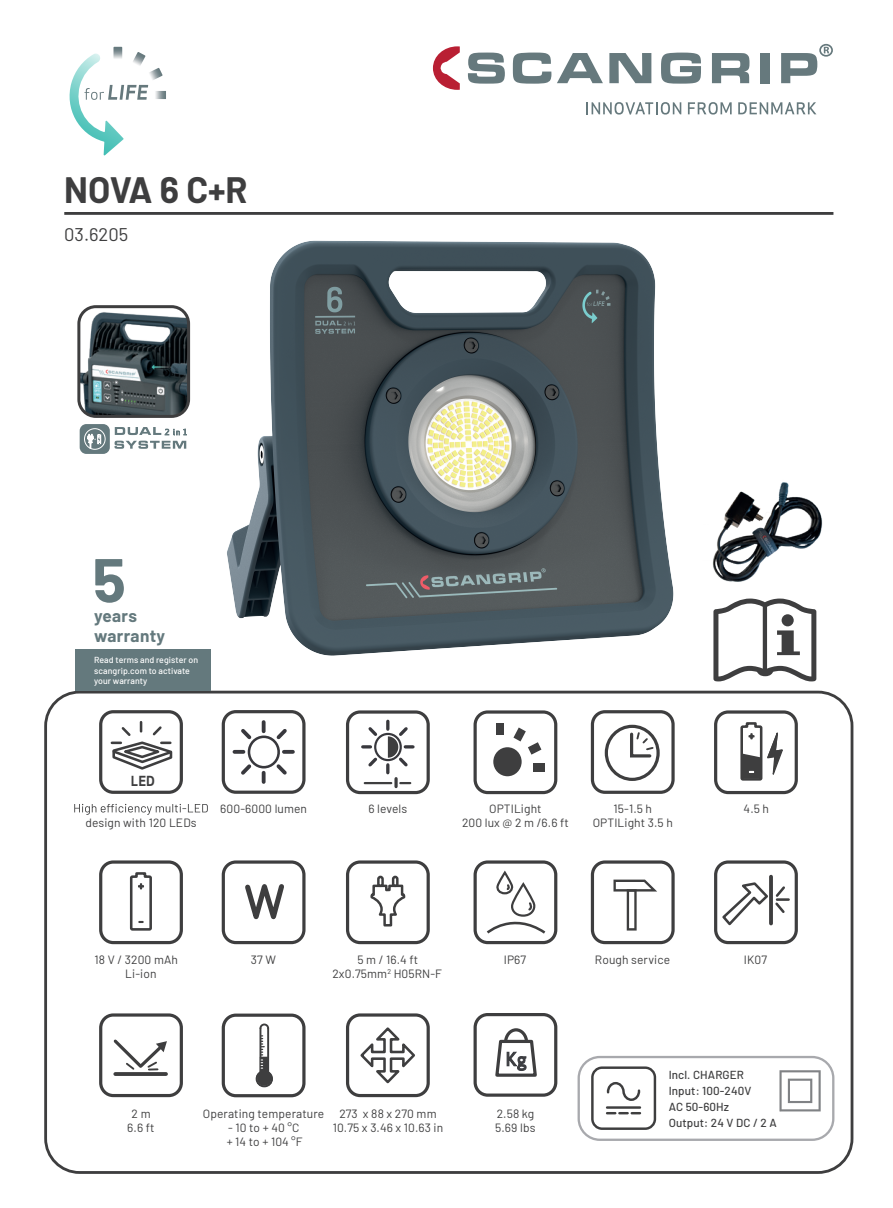
<style>
.page{position:relative;width:893px;height:1208px;background:#fff}
.page>*{position:absolute;margin:0;border:0;box-sizing:border-box;transform-origin:0 0}
.t1{font:700 61.8px "Barlow";color:#64797d}
.t2{font:700 36px "Barlow";color:#3e3e3f}
.t3{font:18.3px "Barlow";color:#3e3e3f}
.t4{font:700 17.1px "Barlow";letter-spacing:.02em;color:#64797d}
.t5{font:700 13.5px "Apex Sans";color:#3e3e3f}
.t6{font:12px/14.4px "Barlow";letter-spacing:.01em;color:#3e3e3f;text-align:center}
.t7{font:500 11.7px/15.9px "Barlow";letter-spacing:.01em;color:#3e3e3f}
.t8{font:500 8.7px/10.5px "Barlow";letter-spacing:.005em;color:#fff}
</style>
<div class="page">
<div style="left:44px;top:690px;width:809px;height:483px;border:3px solid #3e3e3f;border-radius:34px"></div>
<div style="left:222px;top:710px;width:84px;height:84px;border:3px solid #3e3e3f;border-radius:13px"></div>
<div style="left:248px;top:735px;width:32px;height:33px;border:3px solid #38383d;border-radius:50%"></div>
<svg style="left:262px;top:722px;width:4px;height:9px"></svg>
<svg style="left:262px;top:772px;width:4px;height:10px"></svg>
<svg style="left:284px;top:750px;width:9px;height:3px"></svg>
<svg style="left:234px;top:750px;width:9px;height:3px"></svg>
<svg style="left:273px;top:729px;width:14px;height:13px"></svg>
<svg style="left:241px;top:761px;width:14px;height:14px"></svg>
<svg style="left:273px;top:761px;width:14px;height:14px"></svg>
<svg style="left:241px;top:729px;width:14px;height:13px"></svg>
<svg style="left:433px;top:46px;width:27px;height:44px"></svg>
<svg style="left:468px;top:53px;width:37px;height:31px"></svg>
<svg style="left:513px;top:53px;width:38px;height:31px"></svg>
<svg style="left:557px;top:53px;width:46px;height:30px"></svg>
<svg style="left:609px;top:53px;width:42px;height:30px"></svg>
<svg style="left:661px;top:53px;width:40px;height:31px"></svg>
<svg style="left:712px;top:53px;width:37px;height:30px"></svg>
<div style="left:760px;top:53px;width:10px;height:30px;background:#66797d"></div>
<svg style="left:781px;top:53px;width:36px;height:30px"></svg>
<svg style="left:824px;top:47px;width:5px;height:6px"></svg>
<div style="left:819px;top:44px;width:14px;height:13px;border:2px solid #66797d;border-radius:50%"></div>
<svg style="left:586px;top:102px;width:95px;height:13px"></svg>
<svg style="left:688px;top:102px;width:44px;height:13px"></svg>
<svg style="left:738px;top:102px;width:78px;height:12px"></svg>
<div style="left:222px;top:1013px;width:84px;height:84px;border:3px solid #3e3e3f;border-radius:13px"></div>
<svg style="left:255px;top:1023px;width:18px;height:65px"></svg>
<div style="left:474px;top:860px;width:83px;height:84px;border:3px solid #3e3e3f;border-radius:13px"></div>
<div style="left:496px;top:871px;width:18px;height:23px;border:2px solid #3e3e3f;border-radius:8px"></div>
<svg style="left:486px;top:882px;width:60px;height:52px"></svg>
<div style="left:714px;top:860px;width:84px;height:84px;border:3px solid #3e3e3f;border-radius:13px"></div>
<svg style="left:769px;top:876px;width:4px;height:4px"></svg>
<svg style="left:722px;top:880px;width:67px;height:46px"></svg>
<div style="left:346px;top:1013px;width:84px;height:84px;border:3px solid #3e3e3f;border-radius:13px"></div>
<svg style="left:360px;top:1027px;width:55px;height:57px"></svg>
<div style="left:474px;top:1013px;width:83px;height:83px;border:3px solid #3e3e3f;border-radius:13px"></div>
<svg style="left:506px;top:1029px;width:21px;height:26px"></svg>
<div style="left:504px;top:1028px;width:24px;height:29px;border:3px solid #3e3e3f;border-radius:50%"></div>
<svg style="left:495px;top:1038px;width:42px;height:39px"></svg>
<svg style="left:74px;top:804px;width:134px;height:11px"></svg>
<svg style="left:713px;top:598px;width:103px;height:83px"></svg>
<div style="left:99px;top:860px;width:84px;height:84px;border:3px solid #3e3e3f;border-radius:13px"></div>
<svg style="left:129px;top:872px;width:23px;height:59px"></svg>
<div style="left:222px;top:860px;width:84px;height:84px;border:3px solid #3e3e3f;border-radius:13px"></div>
<svg style="left:245px;top:884px;width:39px;height:36px"></svg>
<div style="left:714px;top:710px;width:84px;height:84px;border:3px solid #3e3e3f;border-radius:13px"></div>
<svg style="left:740px;top:722px;width:43px;height:59px"></svg>
<div style="left:591px;top:710px;width:84px;height:84px;border:3px solid #3e3e3f;border-radius:13px"></div>
<div style="left:605px;top:724px;width:55px;height:57px;border:3px solid #3e3e3f;border-radius:50%"></div>
<svg style="left:630px;top:731px;width:25px;height:27px"></svg>
<div style="left:346px;top:860px;width:84px;height:84px;border:3px solid #3e3e3f;border-radius:13px"></div>
<svg style="left:370px;top:875px;width:36px;height:52px"></svg>
<div style="left:99px;top:710px;width:84px;height:84px;border:3px solid #3e3e3f;border-radius:13px"></div>
<svg style="left:111px;top:722px;width:62px;height:48px"></svg>
<hr style="left:64px;top:212px;width:769px;height:3px;background:#3e3e3f">
<div style="left:75px;top:649px;width:136px;height:41px;background:#64797d"></div>
<div style="left:578px;top:1055px;width:256px;height:86px;border:2px solid #a8a9ad;border-radius:21px"></div>
<div style="left:591px;top:1066px;width:65px;height:64px;border:2px solid #3e3e3f;border-radius:10px"></div>
<svg style="left:606px;top:1082px;width:35px;height:19px"></svg>
<hr style="left:607px;top:1106px;width:33px;height:2px;background:#3e3e3f">
<svg style="left:607px;top:1112px;width:33px;height:2px"></svg>
<svg style="left:779px;top:1070px;width:42px;height:41px"></svg>
<img style="left:81px;top:309px;width:105px;height:105px">
<div style="left:77px;top:305px;width:113px;height:113px;border:3px solid #3e3e3f;border-radius:17px"></div>
<img style="left:712px;top:482px;width:111px;height:100px">
<div style="left:473px;top:710px;width:84px;height:84px;border:3px solid #3e3e3f;border-radius:13px"></div>
<div style="left:496px;top:723px;width:8px;height:11px;background:#3e3e3f"></div>
<svg style="left:513px;top:727px;width:28px;height:27px"></svg>
<div style="left:533px;top:764px;width:12px;height:8px;background:#3e3e3f"></div>
<div style="left:493px;top:747px;width:29px;height:29px;background:#3e3e3f;border-radius:50%"></div>
<div style="left:346px;top:710px;width:84px;height:84px;border:3px solid #3e3e3f;border-radius:13px"></div>
<hr style="left:365px;top:782px;width:26px;height:2px;background:#3e3e3f">
<svg style="left:394px;top:778px;width:16px;height:8px"></svg>
<div style="left:374px;top:733px;width:28px;height:28px;border:2px solid #38383d;border-radius:50%"></div>
<svg style="left:363px;top:745px;width:7px;height:3px"></svg>
<svg style="left:368px;top:754px;width:12px;height:13px"></svg>
<svg style="left:368px;top:727px;width:12px;height:12px"></svg>
<svg style="left:386px;top:721px;width:27px;height:51px"></svg>
<div style="left:591px;top:860px;width:84px;height:84px;border:3px solid #3e3e3f;border-radius:13px"></div>
<svg style="left:613px;top:879px;width:44px;height:51px"></svg>
<div style="left:99px;top:1013px;width:84px;height:84px;border:3px solid #3e3e3f;border-radius:13px"></div>
<svg style="left:115px;top:1072px;width:51px;height:4px"></svg>
<svg style="left:113px;top:1039px;width:54px;height:32px"></svg>
<div style="left:80px;top:424px;width:30px;height:30px;background:#64797d;border-radius:7px"></div>
<svg style="left:85px;top:429px;width:20px;height:20px"></svg>
<div style="left:84px;top:428px;width:22px;height:22px;border:1px solid #fff;border-radius:50%"></div>
<hr style="left:97px;top:434px;width:4px;height:10px;background:#fff">
<svg style="left:87px;top:434px;width:13px;height:14px"></svg>
<svg style="left:114px;top:427px;width:73px;height:22px"></svg>
<svg style="left:69px;top:47px;width:97px;height:109px"></svg>
<img style="left:227px;top:240px;width:447px;height:416px">
<h2 class="t2" style="left:64px;top:163px;width:185px">NOVA 6 C+R</h2>
<h3 class="t3" style="left:64px;top:221px;width:66px">03.6205</h3>
<h1 class="t1" style="left:93px;top:534px;width:35px">5</h1>
<h3 class="t4" style="left:94px;top:623px;width:73px">warranty</h3>
<h3 class="t4" style="left:94px;top:603px;width:44px">years</h3>
<p class="t8" style="left:94px;top:654px;width:105px">Read terms and register on scangrip.com to activate your warranty</p>
<p class="t5" style="left:131px;top:772px;width:26px">LED</p>
<p class="t6" style="left:85px;top:814px;width:113px">design with 120 LEDs</p>
<p class="t6" style="left:220px;top:800px;width:88px">600-6000 lumen</p>
<p class="t6" style="left:368px;top:800px;width:40px">6 levels</p>
<p class="t6" style="left:462px;top:800px;width:108px">OPTILight<br>200 lux @ 2 m /6.6 ft</p>
<p class="t6" style="left:593px;top:800px;width:82px">15-1.5 h<br>OPTILight 3.5 h</p>
<p class="t6" style="left:744px;top:800px;width:27px">4.5 h</p>
<p class="t6" style="left:125px;top:951px;width:54px;text-align:left;text-indent:-31px">18 V / 3200 mAh<br>Li-ion</p>
<p class="t6" style="left:251px;top:951px;width:27px">37 W</p>
<p class="t6" style="left:332px;top:951px;width:111px">5 m / 16.4 ft<br>2x0.75mm<sup>2</sup> H05RN-F</p>
<p class="t6" style="left:595px;top:951px;width:77px">Rough service</p>
<p class="t6" style="left:504px;top:951px;width:24px">IP67</p>
<p class="t6" style="left:744px;top:951px;width:25px">IK07</p>
<p class="t6" style="left:127px;top:1105px;width:29px">2m<br>6.6 ft</p>
<p class="t6" style="left:203px;top:1105px;width:123px">Operating temperature</p>
<p class="t6" style="left:228px;top:1119px;width:73px">- 10 to + 40 °C</p>
<p class="t6" style="left:227px;top:1133px;width:78px">+ 14 to + 104 °F</p>
<p class="t6" style="left:333px;top:1105px;width:112px">273 x 88 x 270 mm<br>10.75 x 3.46 x 10.63 in</p>
<p class="t6" style="left:495px;top:1105px;width:42px;text-align:left">2.58 kg<br>5.69 lbs</p>
<p class="t7" style="left:669px;top:1065px;width:109px">Incl. CHARGER<br>Input: 100-240V<br>AC 50-60Hz<br>Output: 24 V DC / 2 A</p>
</div>
